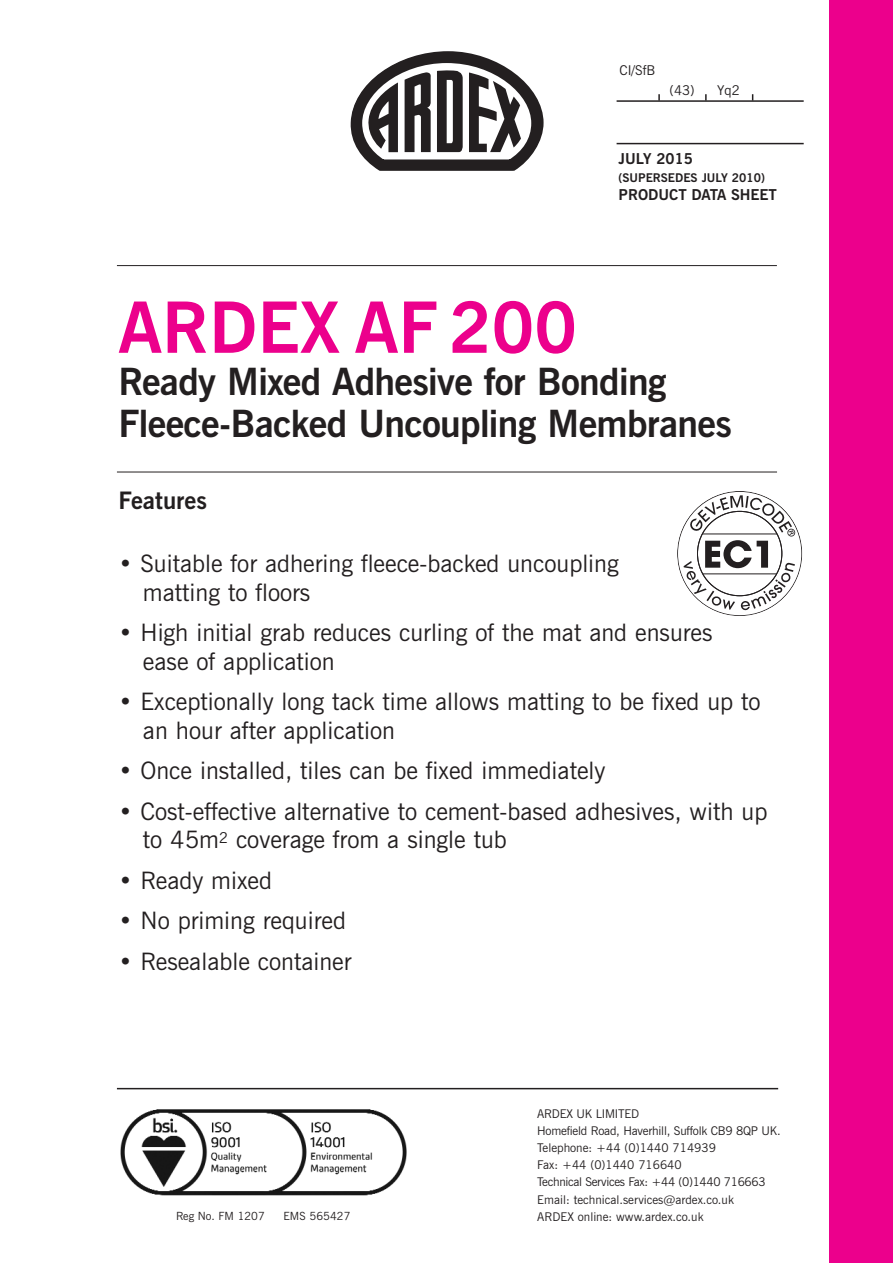
<style>
.page{position:relative;width:893px;height:1263px;background:#fff}
.page>*{position:absolute;margin:0;border:0;box-sizing:border-box;transform-origin:0 0}
.t1{font:700 70.5px "News Gothic BT";color:#ec008c}
.t2{font:700 37.5px/42px "News Gothic BT";letter-spacing:-.02em;color:#231f20}
.t3{font:24px/28.5px "News Gothic BT";color:#231f20}
.t4{font:700 24px "News Gothic BT";color:#231f20}
.t5{font:700 15px "News Gothic BT";color:#231f20}
.t6{font:13.5px "News Gothic BT";color:#231f20}
.t7{font:12px/17.1px "News Gothic BT";letter-spacing:-.02em;color:#231f20}
.t8{font:12px "News Gothic BT";color:#231f20}
.t9{font:700 12px "News Gothic BT";color:#231f20}
.t10{font:11.25px "News Gothic BT";letter-spacing:.005em;color:#231f20}
</style>
<div class="page">
<div style="left:829px;top:0;width:64px;height:1263px;background:#ec008c"></div>
<hr style="left:617px;top:100px;width:187px;height:2px;background:#231f20">
<hr style="left:617px;top:143px;width:187px;height:1px;background:#231f20">
<svg style="left:658px;top:94px;width:2px;height:7px"></svg>
<svg style="left:705px;top:94px;width:2px;height:7px"></svg>
<svg style="left:350px;top:51px;width:194px;height:120px"></svg>
<hr style="left:117px;top:265px;width:660px;height:1px;background:#231f20">
<hr style="left:117px;top:472px;width:660px;height:1px;background:#231f20">
<hr style="left:117px;top:1088px;width:661px;height:1px;background:#231f20">
<img style="left:120px;top:1109px;width:287px;height:87px">
<svg style="left:677px;top:491px;width:125px;height:125px"></svg>
<hr style="left:702px;top:534px;width:75px;height:1px;background:#231f20">
<hr style="left:703px;top:573px;width:74px;height:1px;background:#231f20">
<p class="t6" style="left:620px;top:65px;width:37px">CI/SfB</p>
<p class="t6" style="left:670px;top:85px;width:27px">(43)</p>
<p class="t6" style="left:717px;top:85px;width:24px">Yq2</p>
<p class="t5" style="left:619px;top:153px;width:76px">JULY 2015</p>
<p class="t9" style="left:619px;top:173px;width:148px">(SUPERSEDES JULY 2010)</p>
<p class="t5" style="left:619px;top:189px;width:160px">PRODUCT DATA SHEET</p>
<h1 class="t1" style="left:118px;top:302px;width:460px">ARDEX AF200</h1>
<h2 class="t2" style="left:118px;top:364px;width:615px">Ready Mixed Adhesive for Bonding<br>Fleece-Backed Uncoupling Membranes</h2>
<p class="t4" style="left:118px;top:492px;width:90px">Features</p>
<p class="t3" style="left:143px;top:552px;width:477px;text-indent:-25px">• Suitable for adhering fleece-backed uncoupling matting to floors</p>
<p class="t3" style="left:143px;top:621px;width:571px;text-indent:-25px">• High initial grab reduces curling of the mat and ensures ease of application</p>
<p class="t3" style="left:143px;top:690px;width:619px;text-indent:-25px">• Exceptionally long tack time allows matting to be fixed up to an hour after application</p>
<p class="t3" style="left:118px;top:759px;width:489px">• Once installed, tiles can be fixed immediately</p>
<p class="t3" style="left:143px;top:799px;width:626px;text-indent:-25px">• Cost-effective alternative to cement-based adhesives, with up to 45m<sup>2</sup> coverage from a single tub</p>
<p class="t3" style="left:118px;top:868px;width:155px">• Ready mixed</p>
<p class="t3" style="left:118px;top:909px;width:229px">• No priming required</p>
<p class="t3" style="left:118px;top:949px;width:235px">• Resealable container</p>
<p class="t7" style="left:537px;top:1106px;width:245px">ARDEX UK LIMITED<br>Homefield Road, Haverhill, Suffolk CB9 8QP UK.<br>Telephone: +44 (0)1440 714939<br>Fax: +44 (0)1440 716640<br>Technical Services Fax: +44 (0)1440 716663<br>Email: technical.services@ardex.co.uk</p>
<p class="t10" style="left:176px;top:1212px;width:90px">Reg No. FM 1207</p>
<p class="t10" style="left:283px;top:1212px;width:69px">EMS 565427</p>
<p class="t8" style="left:537px;top:1212px;width:168px">ARDEX online: www.ardex.co.uk</p>
</div>
